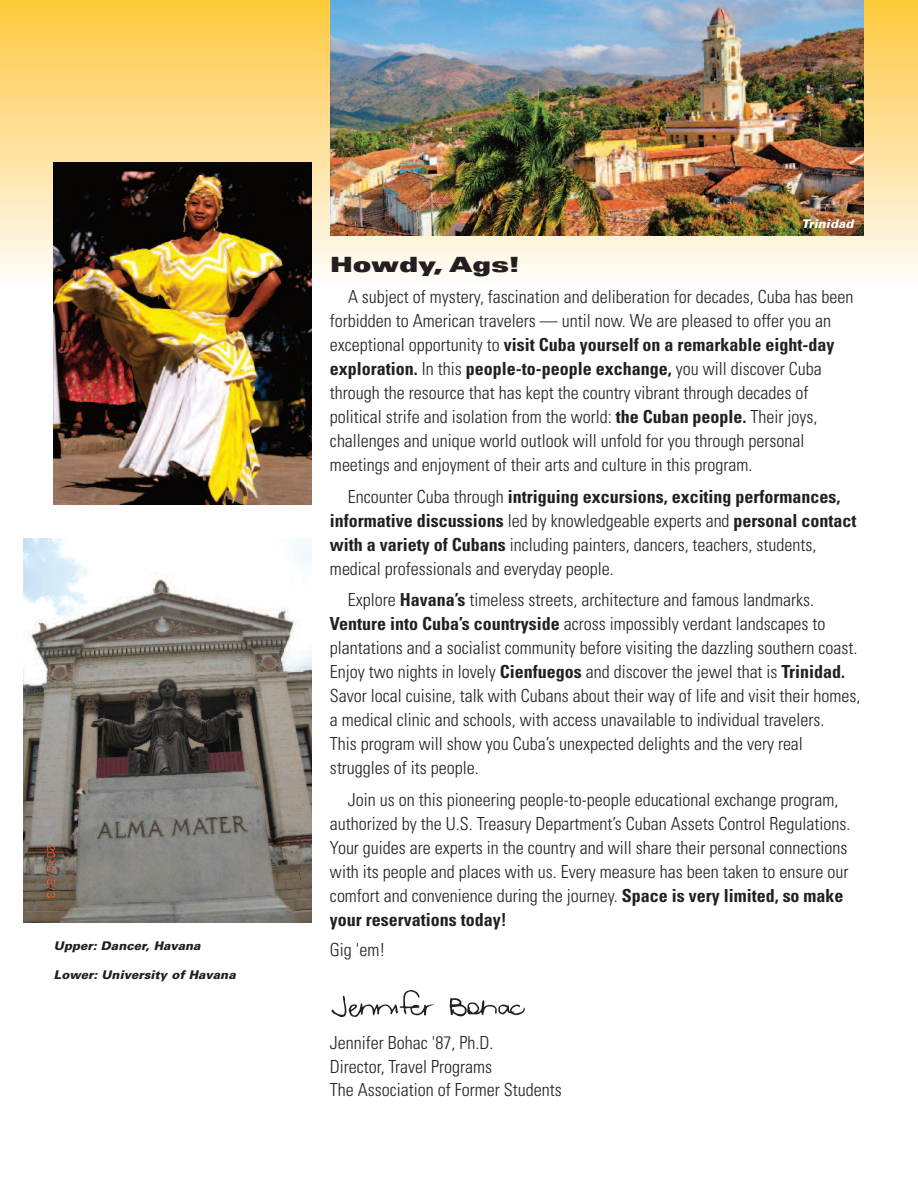
<style>
.page{position:relative;width:918px;height:1188px;background:#fff}
.page>*{position:absolute;margin:0;border:0;box-sizing:border-box;transform-origin:0 0}
.t1{font:900 expanded 21px "Univers";color:#231f20}
.t2{font:300 condensed 18px/24px "Univers";color:#231f20}
.t3{font:italic 900 12px "Univers";letter-spacing:.005em;color:#231f20}
.t4{font:italic 900 12px "Univers";letter-spacing:.005em;color:#fff}
.s1{font-weight:700}
</style>
<div class="page">
<div style="left:0;top:0;width:917px;height:286px;background:linear-gradient(to bottom,#fdc73e,#fcfaf8)"></div>
<img style="left:331px;top:0;width:533px;height:235px">
<img style="left:54px;top:163px;width:258px;height:342px">
<img style="left:24px;top:538px;width:288px;height:384px">
<svg style="left:332px;top:990px;width:102px;height:27px"></svg>
<svg style="left:450px;top:998px;width:75px;height:19px"></svg>
<p class="t3" style="left:54px;top:942px;width:148px">Upper: Dancer, Havana</p>
<p class="t3" style="left:54px;top:971px;width:183px">Lower: University of Havana</p>
<p class="t4" style="left:802px;top:220px;width:53px">Trinidad</p>
<p class="t1" style="left:330px;top:256px;width:191px">Howdy, Ags!</p>
<p class="t2" style="left:330px;top:286px;width:525px;text-indent:18px">A subject of mystery, fascination and deliberation for decades, Cuba has been forbidden to American travelers — until now. We are pleased to offer you an exceptional opportunity to <span class="s1">visit Cuba yourself on a remarkable eight-day exploration.</span> In this <span class="s1">people-to-people exchange,</span> you will discover Cuba through the resource that has kept the country vibrant through decades of political strife and isolation from the world: <span class="s1">the Cuban people.</span> Their joys, challenges and unique world outlook will unfold for you through personal meetings and enjoyment of their arts and culture in this program.</p>
<p class="t2" style="left:330px;top:486px;width:528px;text-indent:18px">Encounter Cuba through <span class="s1">intriguing excursions, exciting performances, informative discussions</span> led by knowledgeable experts and <span class="s1">personal contact with a variety of Cubans</span> including painters, dancers, teachers, students, medical professionals and everyday people.</p>
<p class="t2" style="left:330px;top:589px;width:532px;text-indent:18px">Explore <span class="s1">Havana’s</span> timeless streets, architecture and famous landmarks.<br><span class="s1">Venture into Cuba’s countryside</span> across impossibly verdant landscapes to plantations and a socialist community before visiting the dazzling southern coast.<br>Enjoy two nights in lovely <span class="s1">Cienfuegos</span> and discover the jewel that is <span class="s1">Trinidad.<br></span>Savor local cuisine, talk with Cubans about their way of life and visit their homes, a medical clinic and schools, with access unavailable to individual travelers.<br>This program will show you Cuba’s unexpected delights and the very real struggles of its people.</p>
<p class="t2" style="left:330px;top:789px;width:522px;text-indent:18px">Join us on this pioneering people-to-people educational exchange program, authorized by the U.S. Treasury Department’s Cuban Assets Control Regulations.<br>Your guides are experts in the country and will share their personal connections with its people and places with us. Every measure has been taken to ensure our comfort and convenience during the journey. <span class="s1">Space is very limited, so make your reservations today!</span></p>
<p class="t2" style="left:330px;top:940px;width:57px">Gig 'em!</p>
<p class="t2" style="left:330px;top:1033px;width:233px;line-height:23.2px">Jennifer Bohac '87, Ph.D.<br>Director, Travel Programs<br>The Association of Former Students</p>
</div>
